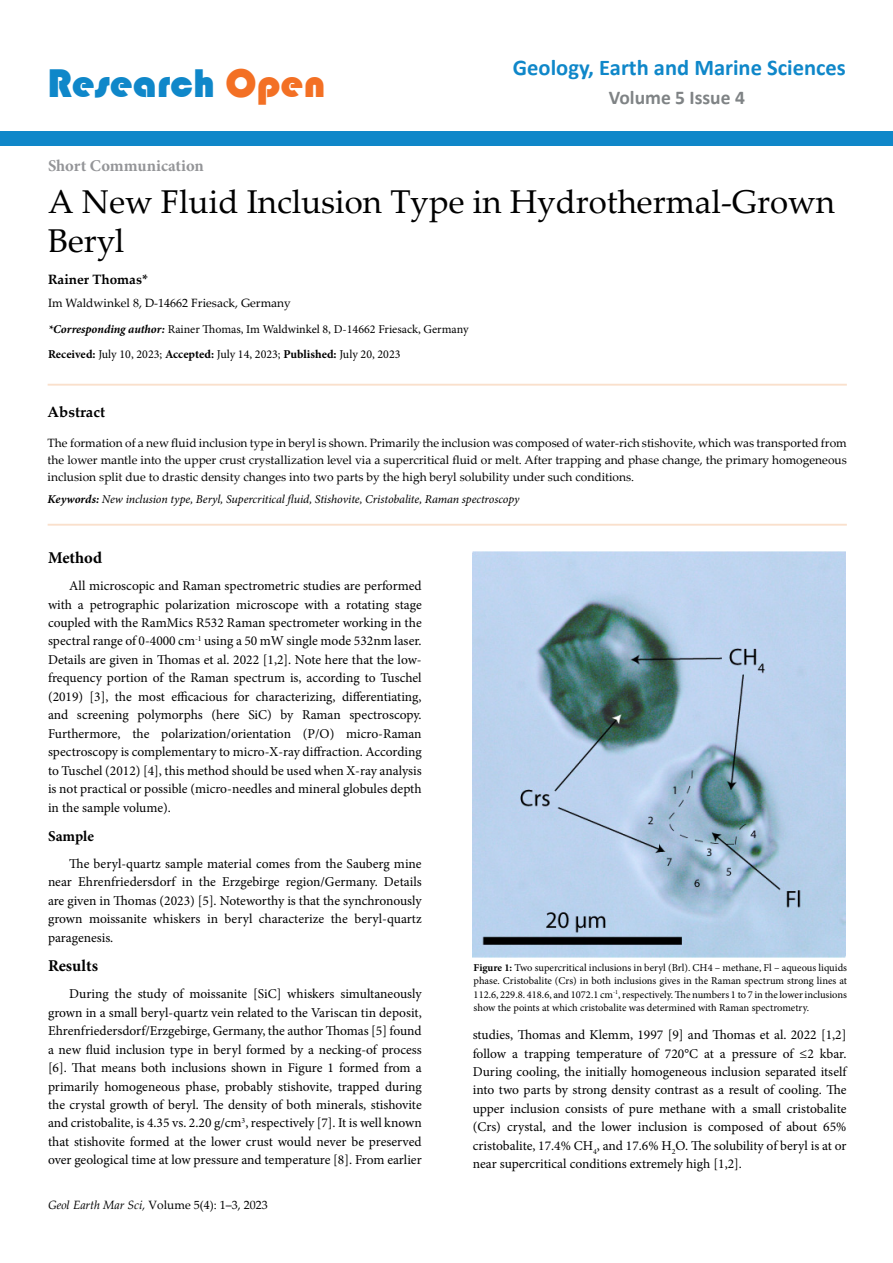
<style>
.page{position:relative;width:893px;height:1263px;background:#fff}
.page>*{position:absolute;margin:0;border:0;box-sizing:border-box;transform-origin:0 0}
.t1{font:41.25px "Bauhaus 93";color:#0f87c9}
.t2{font:33px/39px "Palatino Linotype";color:#000}
.t3{font:700 22.5px "Calibri";color:#0f87c9}
.t4{font:700 19.5px "Calibri";color:#7f8385}
.t5{font:700 16.5px "Minion Pro";color:#949598}
.t6{font:700 16.5px "Minion Pro";color:#000}
.t7{font:700 15px "Palatino Linotype";color:#000}
.t8{font:700 15px "Minion Pro";letter-spacing:-.005em;color:#000}
.t9{font:13.5px/18.5px "Minion Pro";color:#000;text-align:justify}
.t10{font:700 13.5px "Palatino Linotype";color:#000}
.t11{font:12px/17px "Palatino Linotype";color:#000;text-align:justify}
.t12{font:12px/25.7px "Minion Pro";color:#000}
.t13{font:italic 12px "Minion Pro";letter-spacing:-.01em;color:#000}
.t14{font:10.5px/13.5px "Minion Pro";color:#000;text-align:justify}
.s1{color:#f37024}
.s2{font-weight:700;font-style:italic}
.s3{font-weight:700}
.s4{font-style:italic}
</style>
<div class="page">
<div style="left:0;top:131px;width:893px;height:15px;background:#0f87c9"></div>
<hr style="left:48px;top:384px;width:799px;height:2px;background:#fae0cc">
<hr style="left:48px;top:524px;width:799px;height:2px;background:#fae0cc">
<img style="left:473px;top:551px;width:372px;height:406px">
<h1 class="t1" style="left:47px;top:60px;width:280px">Research <span class="s1">Open</span></h1>
<h3 class="t3" style="left:513px;top:52px;width:334px">Geology, Earth and Marine Sciences</h3>
<h3 class="t4" style="left:609px;top:83px;width:138px">Volume 5 Issue 4</h3>
<p class="t5" style="left:48px;top:154px;width:157px">Short Communication</p>
<h2 class="t2" style="left:48px;top:181px;width:788px">A New Fluid Inclusion Type in Hydrothermal-Grown<br>Beryl</h2>
<p class="t10" style="left:48px;top:269px;width:102px">Rainer Thomas*</p>
<p class="t11" style="left:48px;top:294px;width:244px">Im Waldwinkel 8, D-14662 Friesack, Germany</p>
<p class="t12" style="left:48px;top:316px;width:422px"><span class="s2">*Corresponding author:</span> Rainer Thomas, Im Waldwinkel 8, D-14662 Friesack, Germany<br><span class="s3">Received:</span> July 10, 2023; <span class="s3">Accepted:</span> July 14, 2023; <span class="s3">Published:</span> July 20, 2023</p>
<p class="t7" style="left:48px;top:401px;width:59px">Abstract</p>
<p class="t11" style="left:48px;top:434px;width:801px">The formation of a new fluid inclusion type in beryl is shown. Primarily the inclusion was composed of water-rich stishovite, which was transported from the lower mantle into the upper crust crystallization level via a supercritical fluid or melt. After trapping and phase change, the primary homogeneous inclusion split due to drastic density changes into two parts by the high beryl solubility under such conditions.</p>
<p class="t13" style="left:48px;top:491px;width:473px"><span class="s3">Keywords:</span> New inclusion type, Beryl, Supercritical fluid, Stishovite, Cristobalite, Raman spectroscopy</p>
<p class="t6" style="left:48px;top:546px;width:56px">Method</p>
<p class="t9" style="left:48px;top:577px;width:375px;text-indent:21px">All microscopic and Raman spectrometric studies are performed with a petrographic polarization microscope with a rotating stage coupled with the RamMics R532 Raman spectrometer working in the spectral range of 0-4000 cm<sup>-1</sup> using a 50 mW single mode 532nm laser.<br>Details are given in Thomas et al. 2022 [1,2]. Note here that the low&shy;frequency portion of the Raman spectrum is, according to Tuschel (2019) [3], the most efficacious for characterizing, differentiating, and screening polymorphs (here SiC) by Raman spectroscopy.<br>Furthermore, the polarization/orientation (P/O) micro-Raman spectroscopy is complementary to micro-X-ray diffraction. According to Tuschel (2012) [4], this method should be used when X-ray analysis is not practical or possible (micro-needles and mineral globules depth in the sample volume).</p>
<p class="t8" style="left:48px;top:826px;width:48px">Sample</p>
<p class="t9" style="left:48px;top:854px;width:375px;text-indent:21px">The beryl-quartz sample material comes from the Sauberg mine near Ehrenfriedersdorf in the Erzgebirge region/Germany. Details are given in Thomas (2023) [5]. Noteworthy is that the synchronously grown moissanite whiskers in beryl characterize the beryl-quartz paragenesis.</p>
<p class="t6" style="left:48px;top:954px;width:51px">Results</p>
<p class="t9" style="left:48px;top:985px;width:375px;text-indent:21px">During the study of moissanite [SiC] whiskers simultaneously grown in a small beryl-quartz vein related to the Variscan tin deposit, Ehrenfriedersdorf/Erzgebirge, Germany, the author Thomas [5] found a new fluid inclusion type in beryl formed by a necking-of process [6]. That means both inclusions shown in Figure 1 formed from a primarily homogeneous phase, probably stishovite, trapped during the crystal growth of beryl. The density of both minerals, stishovite and cristobalite, is 4.35 vs. 2.20 g/cm<sup>3</sup>, respectively [7]. It is well known that stishovite formed at the lower crust would never be preserved over geological time at low pressure and temperature [8]. From earlier</p>
<p class="t11" style="left:48px;top:1196px;width:221px"><span class="s4">Geol Earth Mar Sci,</span> Volume 5(4): 1–3, 2023</p>
<p class="t14" style="left:474px;top:961px;width:375px"><span class="s3">Figure 1:</span> Two supercritical inclusions in beryl (Brl). CH4 – methane, Fl – aqueous liquids phase. Cristobalite (Crs) in both inclusions gives in the Raman spectrum strong lines at 112.6, 229.8. 418.6, and 1072.1 cm<sup>-1</sup>, respectively. The numbers 1 to 7 in the lower inclusions show the points at which cristobalite was determined with Raman spectrometry.</p>
<p class="t9" style="left:473px;top:1026px;width:375px">studies, Thomas and Klemm, 1997 [9] and Thomas et al. 2022 [1,2] follow a trapping temperature of 720°C at a pressure of ≤2 kbar.<br>During cooling, the initially homogeneous inclusion separated itself into two parts by strong density contrast as a result of cooling. The upper inclusion consists of pure methane with a small cristobalite (Crs) crystal, and the lower inclusion is composed of about 65% cristobalite, 17.4% CH<sub>4</sub>, and 17.6% H<sub>2</sub>O. The solubility of beryl is at or near supercritical conditions extremely high [1,2].</p>
</div>
